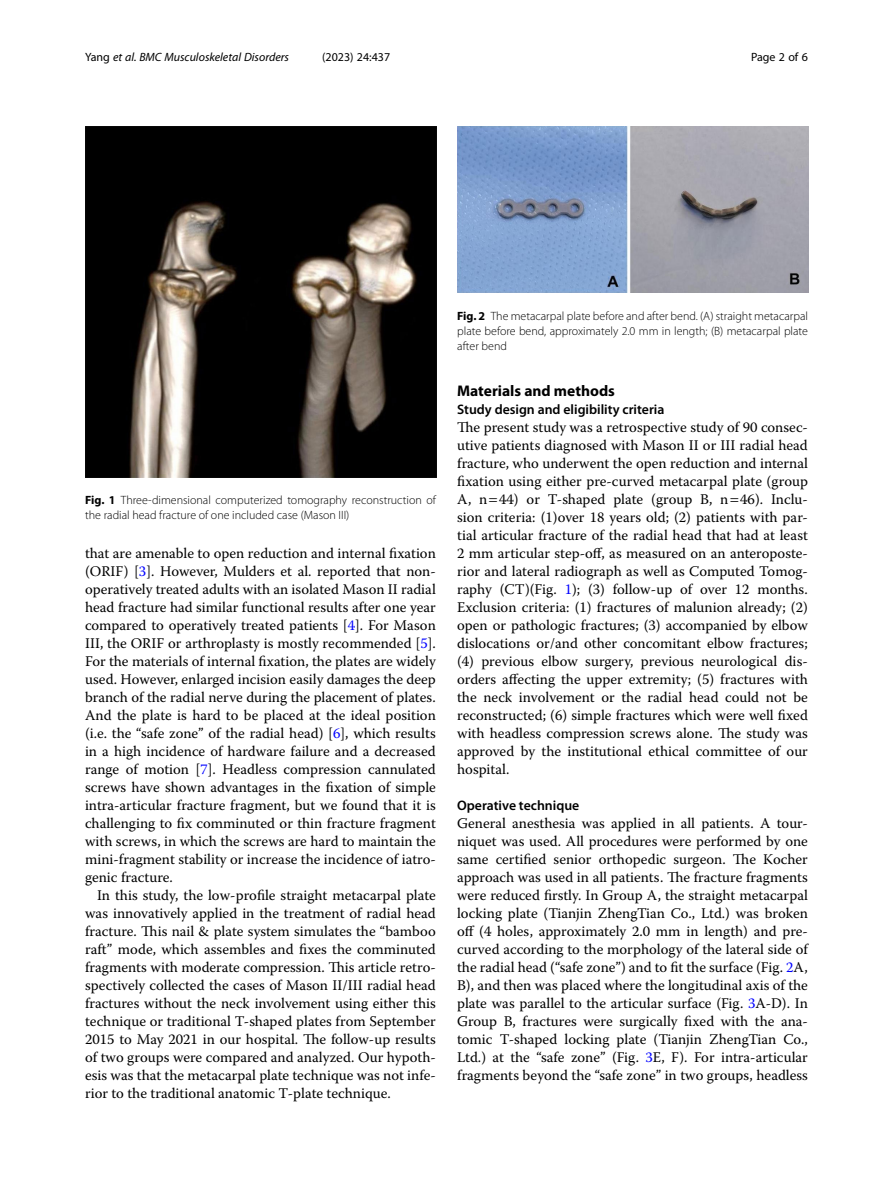
<style>
.page{position:relative;width:893px;height:1191px;background:#fff}
.page>*{position:absolute;margin:0;border:0;box-sizing:border-box;transform-origin:0 0}
.Head_1{font:700 15.45px "Myriad Pro";color:#000}
.Body_Text{font:14.7px/18px "Warnock Pro";color:#000;text-align:justify}
.Body_Text_Indent{font:14.7px/18px "Warnock Pro";color:#000;text-align:justify}
.Head_2_After_1{font:600 13.8px "Myriad Pro";color:#000}
.Head_2{font:600 13.8px "Myriad Pro";color:#000}
.Figure_Caption{font:300 12px/15px "Myriad Pro";color:#000;text-align:justify}
.t1{font:italic 12px "Myriad Pro";color:#000}
.t2{font:12px "Myriad Pro";color:#000}
.s1{font-style:normal}
.s2{font-weight:700}
.s3{color:#00f}
</style>
<div class="page">
<img style="left:457px;top:126px;width:351px;height:167px">
<img style="left:85px;top:126px;width:351px;height:351px">
<p class="t1" style="left:85px;top:50px;width:206px"><span class="s1">Yang</span> et al. BMC Musculoskeletal Disorders</p>
<p class="t2" style="left:322px;top:50px;width:70px">(2023) 24:437</p>
<p class="t2" style="left:751px;top:50px;width:58px">Page 2 of 6</p>
<p class="Figure_Caption" style="left:85px;top:493px;width:352px"><span class="s2">Fig. 1</span> Three-dimensional computerized tomography reconstruction of the radial head fracture of one included case (Mason III)</p>
<p class="Body_Text" style="left:85px;top:544px;width:352px">that are amenable to open reduction and internal fixation (ORIF) [<span class="s3">3</span>]. However, Mulders et al. reported that non&shy;operatively treated adults with an isolated Mason II radial head fracture had similar functional results after one year compared to operatively treated patients [<span class="s3">4</span>]. For Mason III, the ORIF or arthroplasty is mostly recommended [<span class="s3">5</span>].<br>For the materials of internal fixation, the plates are widely used. However, enlarged incision easily damages the deep branch of the radial nerve during the placement of plates.<br>And the plate is hard to be placed at the ideal position (i.e. the “safe zone” of the radial head) [<span class="s3">6</span>], which results in a high incidence of hardware failure and a decreased range of motion [<span class="s3">7</span>]. Headless compression cannulated screws have shown advantages in the fixation of simple intra-articular fracture fragment, but we found that it is challenging to fix comminuted or thin fracture fragment with screws, in which the screws are hard to maintain the mini-fragment stability or increase the incidence of iatro&shy;genic fracture.</p>
<p class="Body_Text_Indent" style="left:85px;top:886px;width:352px;text-indent:12px">In this study, the low-profile straight metacarpal plate was innovatively applied in the treatment of radial head fracture. This nail &amp; plate system simulates the “bamboo raft” mode, which assembles and fixes the comminuted fragments with moderate compression. This article retro&shy;spectively collected the cases of Mason II/III radial head fractures without the neck involvement using either this technique or traditional T-shaped plates from September 2015 to May 2021 in our hospital. The follow-up results of two groups were compared and analyzed. Our hypoth&shy;esis was that the metacarpal plate technique was not infe&shy;rior to the traditional anatomic T-plate technique.</p>
<p class="Figure_Caption" style="left:457px;top:308px;width:352px"><span class="s2">Fig. 2</span> The metacarpal plate before and after bend. (A) straight metacarpal plate before bend, approximately 2.0 mm in length; (B) metacarpal plate after bend</p>
<p class="Head_1" style="left:457px;top:381px;width:159px">Materials and methods</p>
<p class="Head_2_After_1" style="left:457px;top:401px;width:209px">Study design and eligibility criteria</p>
<p class="Body_Text" style="left:457px;top:418px;width:352px">The present study was a retrospective study of 90 consec&shy;utive patients diagnosed with Mason II or III radial head fracture, who underwent the open reduction and internal fixation using either pre-curved metacarpal plate (group A, n 44) or T-shaped plate (group B, n 46). Inclu&shy;sion criteria: (1)over 18 years old; (2) patients with par&shy;tial articular fracture of the radial head that had at least 2 mm articular step-off, as measured on an anteroposte&shy;rior and lateral radiograph as well as Computed Tomog&shy;raphy (CT)(Fig. <span class="s3">1</span>); (3) follow-up of over 12 months.<br>Exclusion criteria: (1) fractures of malunion already; (2) open or pathologic fractures; (3) accompanied by elbow dislocations or/and other concomitant elbow fractures; (4) previous elbow surgery, previous neurological dis&shy;orders affecting the upper extremity; (5) fractures with the neck involvement or the radial head could not be reconstructed; (6) simple fractures which were well fixed with headless compression screws alone. The study was approved by the institutional ethical committee of our hospital.</p>
<p class="Head_2" style="left:457px;top:797px;width:124px">Operative technique</p>
<p class="Body_Text" style="left:457px;top:814px;width:352px">General anesthesia was applied in all patients. A tour&shy;niquet was used. All procedures were performed by one same certified senior orthopedic surgeon. The Kocher approach was used in all patients. The fracture fragments were reduced firstly. In Group A, the straight metacarpal locking plate (Tianjin ZhengTian Co., Ltd.) was broken off (4 holes, approximately 2.0 mm in length) and pre&shy;curved according to the morphology of the lateral side of the radial head (“safe zone”) and to fit the surface (Fig. <span class="s3">2</span>A, B), and then was placed where the longitudinal axis of the plate was parallel to the articular surface (Fig. <span class="s3">3</span>A-D). In Group B, fractures were surgically fixed with the ana&shy;tomic T-shaped locking plate (Tianjin ZhengTian Co., Ltd.) at the “safe zone” (Fig. <span class="s3">3</span>E, F). For intra-articular fragments beyond the “safe zone” in two groups, headless</p>
</div>
